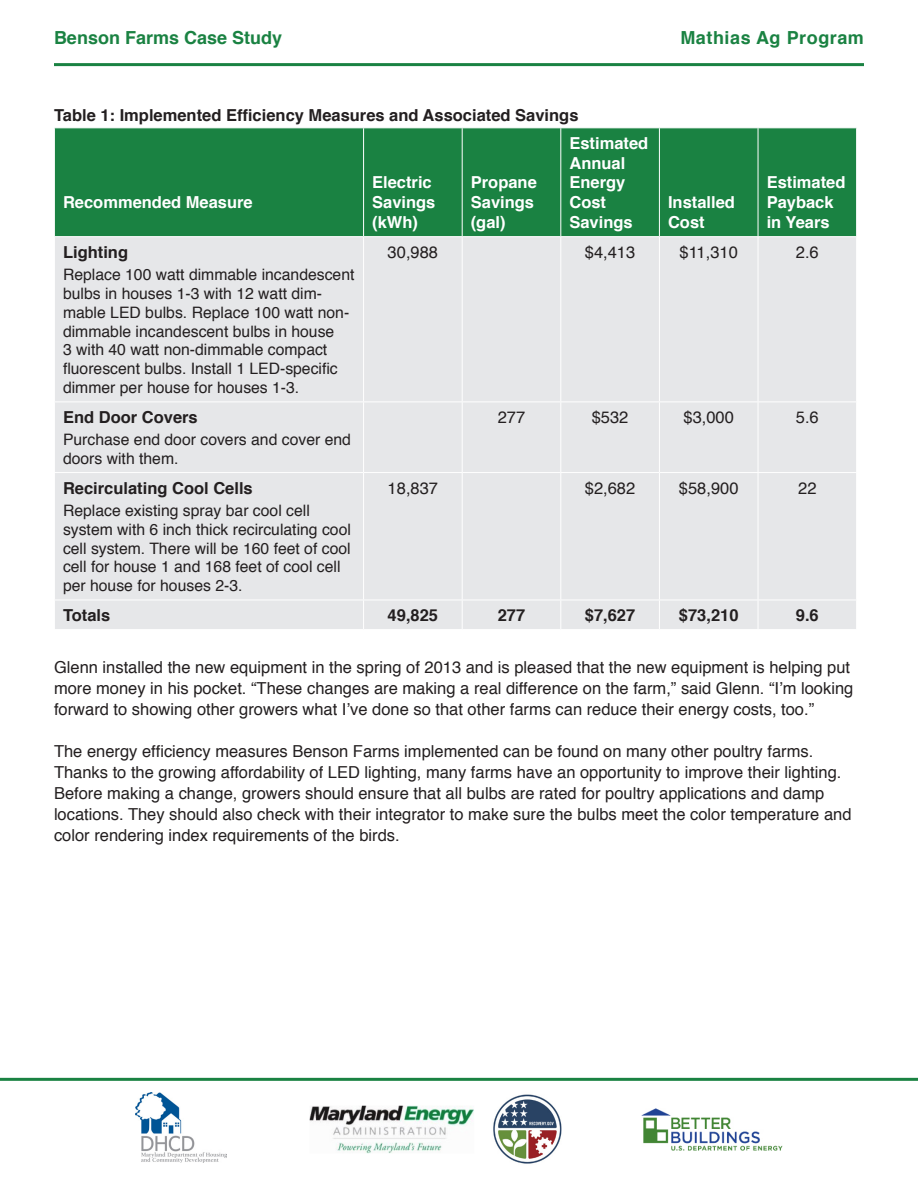
<style>
.page{position:relative;width:918px;height:1188px;background:#fff}
.page>*{position:absolute;margin:0;border:0;box-sizing:border-box;transform-origin:0 0}
.t1{font:700 18px "Helvetica";color:#1a8242}
.t2{font:700 18px "Helvetica";letter-spacing:.03em;color:#1a8242}
.t3{font:16.5px/21px "Helvetica";color:#231f20}
.t4{font:700 16.5px "Helvetica";color:#231f20}
.t5{font:700 16.5px/19.8px "Helvetica";color:#fff}
.t6{font:15.75px/18.9px "Helvetica";color:#231f20}
</style>
<div class="page">
<div style="left:55px;top:128px;width:801px;height:108px;background:#1a8242"></div>
<div style="left:55px;top:237px;width:801px;height:392px;background:#e6e7e9"></div>
<hr style="left:363px;top:128px;width:1px;height:108px;background:#fff">
<hr style="left:462px;top:128px;width:1px;height:108px;background:#fff">
<hr style="left:560px;top:128px;width:1px;height:108px;background:#fff">
<hr style="left:659px;top:128px;width:1px;height:108px;background:#fff">
<hr style="left:758px;top:128px;width:1px;height:108px;background:#fff">
<hr style="left:363px;top:237px;width:1px;height:165px;background:#fff">
<hr style="left:462px;top:237px;width:1px;height:165px;background:#fff">
<hr style="left:560px;top:237px;width:1px;height:165px;background:#fff">
<hr style="left:659px;top:237px;width:1px;height:165px;background:#fff">
<hr style="left:758px;top:237px;width:1px;height:165px;background:#fff">
<hr style="left:54px;top:402px;width:310px;height:1px;background:#fff">
<hr style="left:364px;top:402px;width:98px;height:1px;background:#fff">
<hr style="left:363px;top:402px;width:1px;height:70px;background:#fff">
<hr style="left:462px;top:402px;width:99px;height:1px;background:#fff">
<hr style="left:462px;top:402px;width:1px;height:70px;background:#fff">
<hr style="left:561px;top:402px;width:98px;height:1px;background:#fff">
<hr style="left:560px;top:402px;width:1px;height:70px;background:#fff">
<hr style="left:659px;top:402px;width:99px;height:1px;background:#fff">
<hr style="left:659px;top:402px;width:1px;height:70px;background:#fff">
<hr style="left:758px;top:402px;width:99px;height:1px;background:#fff">
<hr style="left:758px;top:402px;width:1px;height:70px;background:#fff">
<hr style="left:54px;top:472px;width:310px;height:1px;background:#fff">
<hr style="left:364px;top:472px;width:98px;height:1px;background:#fff">
<hr style="left:363px;top:473px;width:1px;height:127px;background:#fff">
<hr style="left:462px;top:472px;width:99px;height:1px;background:#fff">
<hr style="left:462px;top:473px;width:1px;height:127px;background:#fff">
<hr style="left:561px;top:472px;width:98px;height:1px;background:#fff">
<hr style="left:560px;top:473px;width:1px;height:127px;background:#fff">
<hr style="left:659px;top:472px;width:99px;height:1px;background:#fff">
<hr style="left:659px;top:473px;width:1px;height:127px;background:#fff">
<hr style="left:758px;top:472px;width:99px;height:1px;background:#fff">
<hr style="left:758px;top:473px;width:1px;height:127px;background:#fff">
<hr style="left:54px;top:600px;width:310px;height:1px;background:#fff">
<hr style="left:364px;top:600px;width:98px;height:1px;background:#fff">
<svg style="left:363px;top:601px;width:1px;height:28px"></svg>
<hr style="left:462px;top:600px;width:99px;height:1px;background:#fff">
<svg style="left:462px;top:601px;width:1px;height:28px"></svg>
<hr style="left:561px;top:600px;width:98px;height:1px;background:#fff">
<svg style="left:560px;top:601px;width:1px;height:28px"></svg>
<hr style="left:659px;top:600px;width:99px;height:1px;background:#fff">
<svg style="left:659px;top:601px;width:1px;height:28px"></svg>
<hr style="left:758px;top:600px;width:99px;height:1px;background:#fff">
<svg style="left:758px;top:601px;width:1px;height:28px"></svg>
<hr style="left:0;top:1078px;width:918px;height:3px;background:#1a8242">
<hr style="left:54px;top:63px;width:810px;height:3px;background:#1a8242">
<img style="left:309px;top:1106px;width:165px;height:47px">
<img style="left:493px;top:1094px;width:69px;height:70px">
<img style="left:135px;top:1092px;width:92px;height:71px">
<img style="left:642px;top:1108px;width:141px;height:42px">
<p class="t1" style="left:54px;top:23px;width:230px">Benson Farms Case Study</p>
<p class="t2" style="left:680px;top:23px;width:185px">Mathias Ag Program</p>
<p class="t4" style="left:54px;top:102px;width:526px">Table 1: Implemented Efficiency Measures and Associated Savings</p>
<p class="t5" style="left:63px;top:193px;width:191px">Recommended Measure</p>
<p class="t5" style="left:372px;top:173px;width:65px">Electric<br>Savings (kWh)</p>
<p class="t5" style="left:471px;top:173px;width:68px">Propane<br>Savings (gal)</p>
<p class="t5" style="left:569px;top:133px;width:80px">Estimated<br>Annual<br>Energy<br>Cost<br>Savings</p>
<p class="t5" style="left:668px;top:193px;width:68px">Installed<br>Cost</p>
<p class="t5" style="left:767px;top:173px;width:80px">Estimated<br>Payback in Years</p>
<p class="t4" style="left:63px;top:239px;width:67px">Lighting</p>
<p class="t6" style="left:63px;top:265px;width:293px">Replace 100 watt dimmable incandescent bulbs in houses 1-3 with 12 watt dim&shy;mable LED bulbs. Replace 100 watt non&shy;dimmable incandescent bulbs in house<br>3 with 40 watt non-dimmable compact fluorescent bulbs. Install 1 LED-specific dimmer per house for houses 1-3.</p>
<p class="t4" style="left:63px;top:404px;width:136px">End Door Covers</p>
<p class="t6" style="left:63px;top:431px;width:290px">Purchase end door covers and cover end doors with them.</p>
<p class="t4" style="left:63px;top:474px;width:191px">Recirculating Cool Cells</p>
<p class="t6" style="left:63px;top:501px;width:289px">Replace existing spray bar cool cell system with 6 inch thick recirculating cool cell system. There will be 160 feet of cool cell for house 1 and 168 feet of cool cell per house for houses 2-3.</p>
<p class="t3" style="left:388px;top:242px;width:52px">30,988</p>
<p class="t3" style="left:585px;top:242px;width:52px">$4,413</p>
<p class="t3" style="left:680px;top:242px;width:60px">$11,310</p>
<p class="t3" style="left:796px;top:242px;width:24px">2.6</p>
<p class="t3" style="left:498px;top:407px;width:29px">277</p>
<p class="t3" style="left:592px;top:407px;width:38px">$532</p>
<p class="t3" style="left:683px;top:407px;width:52px">$3,000</p>
<p class="t3" style="left:796px;top:407px;width:24px">5.6</p>
<p class="t3" style="left:388px;top:478px;width:52px">18,837</p>
<p class="t3" style="left:585px;top:478px;width:52px">$2,682</p>
<p class="t3" style="left:679px;top:478px;width:61px">$58,900</p>
<p class="t3" style="left:798px;top:478px;width:20px">22</p>
<p class="t4" style="left:63px;top:602px;width:49px">Totals</p>
<p class="t4" style="left:388px;top:602px;width:52px">49,825</p>
<p class="t4" style="left:498px;top:602px;width:29px">277</p>
<p class="t4" style="left:585px;top:602px;width:52px">$7,627</p>
<p class="t4" style="left:679px;top:602px;width:61px">$73,210</p>
<p class="t4" style="left:796px;top:602px;width:24px">9.6</p>
<p class="t3" style="left:54px;top:657px;width:801px">Glenn installed the new equipment in the spring of 2013 and is pleased that the new equipment is helping put more money in his pocket. “These changes are making a real difference on the farm,” said Glenn. “I’m looking forward to showing other growers what I’ve done so that other farms can reduce their energy costs, too.”</p>
<p class="t3" style="left:54px;top:741px;width:799px">The energy efficiency measures Benson Farms implemented can be found on many other poultry farms.<br>Thanks to the growing affordability of LED lighting, many farms have an opportunity to improve their lighting.<br>Before making a change, growers should ensure that all bulbs are rated for poultry applications and damp locations. They should also check with their integrator to make sure the bulbs meet the color temperature and color rendering index requirements of the birds.</p>
</div>
